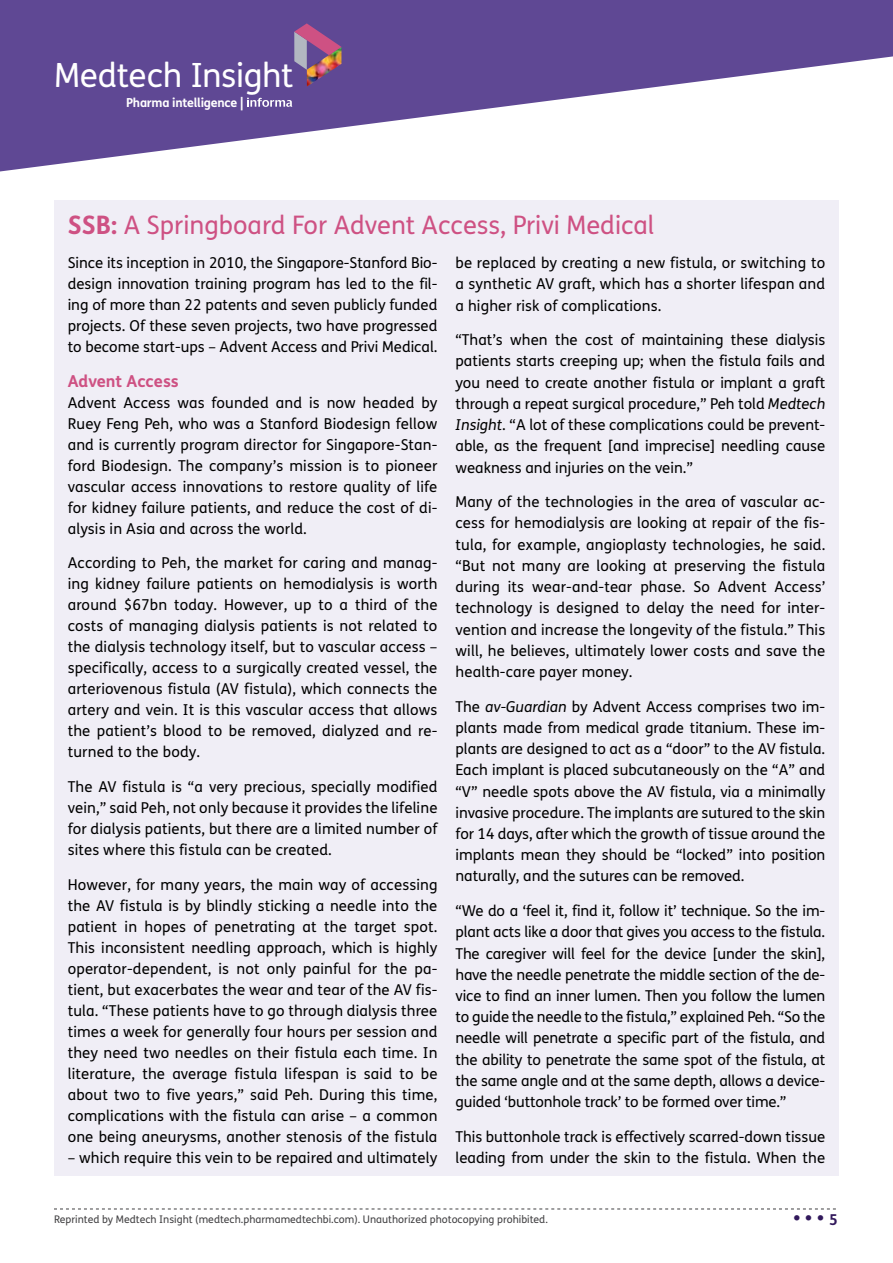
<style>
.page{position:relative;width:893px;height:1263px;background:#fff}
.page>*{position:absolute;margin:0;border:0;box-sizing:border-box;transform-origin:0 0}
.t1{font:33.45px "FS Me";letter-spacing:-.01em;color:#fff}
.t2{font:25.5px "FS Me";color:#ce5183}
.t3{font:700 19.5px "FS Me";color:#32195c}
.t4{font:700 16.5px "FS Me";color:#ce5183}
.t5{font:15px/21px "FS Me";letter-spacing:.005em;color:#000;text-align:justify}
.t6{font:700 12.45px "FS Me";letter-spacing:-.02em;color:#fff}
.t7{font:10.5px "FS Me";color:#414042}
.s1{font-weight:700}
.s2{font-style:italic}
.s3{font-size:15px}
</style>
<div class="page">
<svg style="left:54px;top:1208px;width:782px;height:1px"></svg>
<svg style="left:0;top:0;width:893px;height:171px;fill:#5f4894"></svg>
<img style="left:307px;top:70px;width:34px;height:17px">
<svg style="left:247px;top:98px;width:45px;height:9px"></svg>
<svg style="left:294px;top:23px;width:47px;height:47px;background:#9b668a"></svg>
<div style="left:54px;top:200px;width:785px;height:975px;background:#f0eef6"></div>
<h1 class="t1" style="left:54px;top:52px;width:241px">Medtech Insight</h1>
<p class="t6" style="left:126px;top:92px;width:119px">Pharma intelligence |</p>
<h2 class="t2" style="left:68px;top:207px;width:588px"><span class="s1">SSB:</span> A Springboard For Advent Access, Privi Medical</h2>
<p class="t5" style="left:68px;top:252px;width:371px">Since its inception in 2010, the Singapore-Stanford Bio&shy;design innovation training program has led to the fil&shy;ing of more than 22 patents and seven publicly funded projects. Of these seven projects, two have progressed to become start-ups – Advent Access and Privi Medical.</p>
<p class="t4" style="left:68px;top:368px;width:113px">Advent Access</p>
<p class="t5" style="left:68px;top:392px;width:371px">Advent Access was founded and is now headed by Ruey Feng Peh, who was a Stanford Biodesign fellow and is currently program director for Singapore-Stan&shy;ford Biodesign. The company’s mission is to pioneer vascular access innovations to restore quality of life for kidney failure patients, and reduce the cost of di&shy;alysis in Asia and across the world.</p>
<p class="t5" style="left:68px;top:552px;width:371px">According to Peh, the market for caring and manag&shy;ing kidney failure patients on hemodialysis is worth around $67bn today. However, up to a third of the costs of managing dialysis patients is not related to the dialysis technology itself, but to vascular access – specifically, access to a surgically created vessel, the arteriovenous fistula (AV fistula), which connects the artery and vein. It is this vascular access that allows the patient’s blood to be removed, dialyzed and re&shy;turned to the body.</p>
<p class="t5" style="left:68px;top:776px;width:371px">The AV fistula is “a very precious, specially modified vein,” said Peh, not only because it provides the lifeline for dialysis patients, but there are a limited number of sites where this fistula can be created.</p>
<p class="t5" style="left:68px;top:873px;width:371px">However, for many years, the main way of accessing the AV fistula is by blindly sticking a needle into the patient in hopes of penetrating at the target spot.<br>This inconsistent needling approach, which is highly operator-dependent, is not only painful for the pa&shy;tient, but exacerbates the wear and tear of the AV fis&shy;tula. “These patients have to go through dialysis three times a week for generally four hours per session and they need two needles on their fistula each time. In literature, the average fistula lifespan is said to be about two to five years,” said Peh. During this time, complications with the fistula can arise – a common one being aneurysms, another stenosis of the fistula</p>
<p class="t5" style="left:68px;top:1147px;width:371px">– which require this vein to be repaired and ultimately</p>
<p class="t5" style="left:455px;top:252px;width:371px">be replaced by creating a new fistula, or switching to a synthetic AV graft, which has a shorter lifespan and a higher risk of complications.</p>
<p class="t5" style="left:455px;top:329px;width:371px">“That’s when the cost of maintaining these dialysis patients starts creeping up; when the fistula fails and you need to create another fistula or implant a graft through a repeat surgical procedure,” Peh told <span class="s2">Medtech Insight</span>. “A lot of these complications could be prevent&shy;able, as the frequent [and imprecise] needling cause weakness and injuries on the vein.”</p>
<p class="t5" style="left:455px;top:491px;width:371px">Many of the technologies in the area of vascular ac&shy;cess for hemodialysis are looking at repair of the fis&shy;tula, for example, angioplasty technologies, he said. “But not many are looking at preserving the fistula during its wear-and-tear phase. So Advent Access’ technology is designed to delay the need for inter&shy;vention and increase the longevity of the fistula.” This will, he believes, ultimately lower costs and save the health-care payer money.</p>
<p class="t5" style="left:455px;top:695px;width:371px">The <span class="s2">av-Guardian</span> by Advent Access comprises two im&shy;plants made from medical grade titanium. These im&shy;plants are designed to act as a “door” to the AV fistula.<br>Each implant is placed subcutaneously on the “A” and “V” needle spots above the AV fistula, via a minimally invasive procedure. The implants are sutured to the skin for 14 days, after which the growth of tissue around the implants mean they should be “locked” into position naturally, and the sutures can be removed.</p>
<p class="t5" style="left:455px;top:900px;width:371px">“We do a ‘feel it, find it, follow it’ technique. So the im&shy;plant acts like a door that gives you access to the fistula.<br>The caregiver will feel for the device [under the skin], have the needle penetrate the middle section of the de&shy;vice to find an inner lumen. Then you follow the lumen to guide the needle to the fistula,” explained Peh. “So the needle will penetrate a specific part of the fistula, and the ability to penetrate the same spot of the fistula, at the same angle and at the same depth, allows a device&shy;guided ‘buttonhole track’ to be formed over time.”</p>
<p class="t5" style="left:455px;top:1125px;width:371px">This buttonhole track is effectively scarred-down tissue leading from under the skin to the fistula. When the</p>
<p class="t7" style="left:54px;top:1212px;width:495px">Reprinted by Medtech Insight (medtech.pharmamedtechbi.com). Unauthorized photocopying prohibited.</p>
<h3 class="t3" style="left:793px;top:1203px;width:46px">• • • <span class="s3">5</span></h3>
</div>
